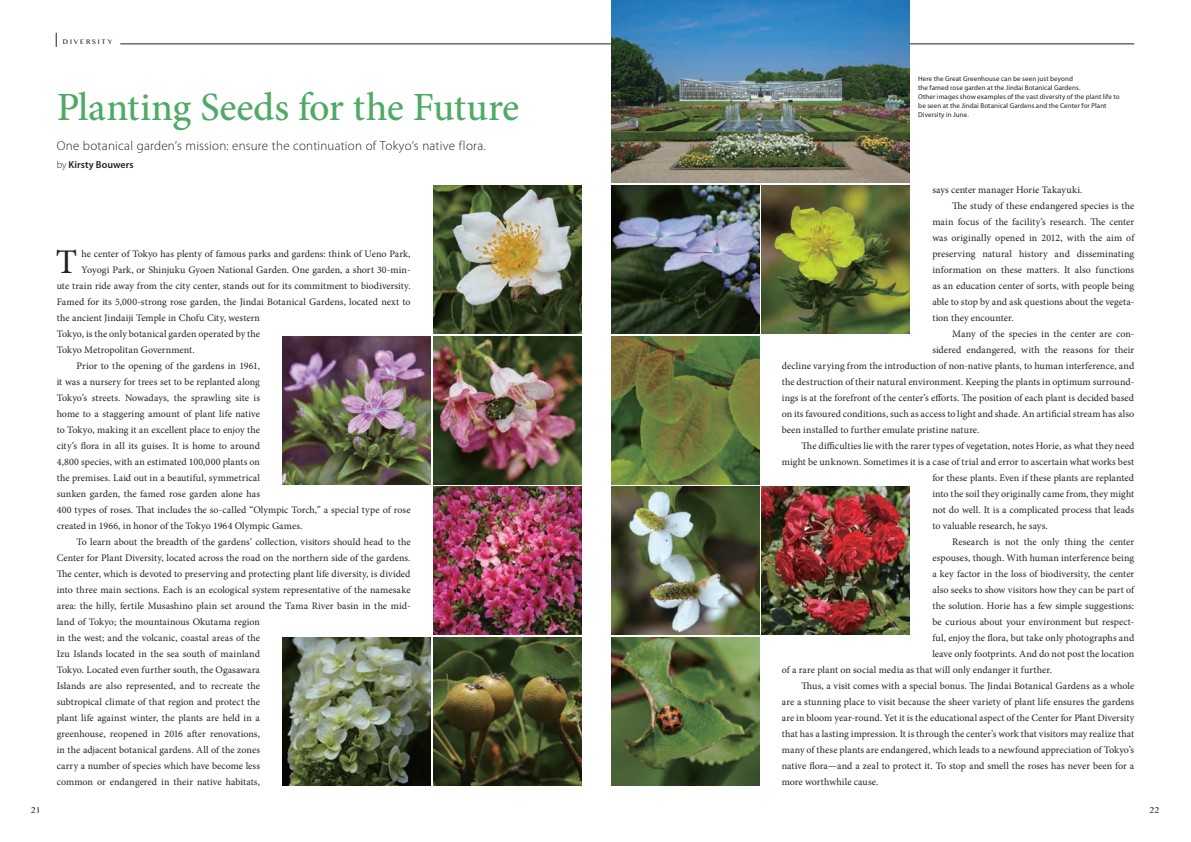
<style>
.page{position:relative;width:1191px;height:842px;background:#fff}
.page>*{position:absolute;margin:0;border:0;box-sizing:border-box;transform-origin:0 0}
.t1{font:500 40px "Minion Pro";letter-spacing:-.01em;color:#4faa66}
.t2{font:34.6px "Minion Pro";color:#231f20}
.t3{font:300 13px "Myriad Pro";letter-spacing:.015em;color:#231f20}
.t4{font:10px "Minion Pro";letter-spacing:.005em;color:#231f20}
.t5{font:600 10px "Myriad Pro";letter-spacing:.005em;color:#231f20}
.t6{font:10px "Khmer MN";color:#231f20}
.t7{font:8px "Khmer MN";letter-spacing:.225em;color:#231f20}
.t8{font:7px/9px "Myriad Pro";letter-spacing:.01em;color:#231f20}
.s1{font-weight:300}
</style>
<div class="page">
<hr style="left:120px;top:44px;width:1014px;height:1px;background:#231f20">
<svg style="left:56px;top:33px;width:1px;height:14px"></svg>
<img style="left:611px;top:0;width:298px;height:183px">
<img style="left:433px;top:186px;width:148px;height:148px">
<img style="left:761px;top:186px;width:148px;height:148px">
<img style="left:283px;top:336px;width:148px;height:148px">
<img style="left:433px;top:336px;width:148px;height:148px">
<img style="left:433px;top:487px;width:148px;height:148px">
<img style="left:283px;top:637px;width:148px;height:148px">
<img style="left:433px;top:637px;width:148px;height:148px">
<img style="left:611px;top:186px;width:148px;height:148px">
<img style="left:611px;top:336px;width:148px;height:148px">
<img style="left:761px;top:487px;width:148px;height:148px">
<img style="left:611px;top:487px;width:148px;height:148px">
<img style="left:611px;top:637px;width:148px;height:148px">
<p class="t7" style="left:63px;top:37px;width:51px">DIVERSITY</p>
<h1 class="t1" style="left:57px;top:80px;width:464px">Planting Seeds for the Future</h1>
<h3 class="t3" style="left:57px;top:138px;width:431px">One botanical garden’s mission: ensure the continuation of Tokyo’s native flora.</h3>
<p class="t5" style="left:57px;top:158px;width:78px"><span class="s1">by</span> Kirsty Bouwers</p>
<h2 class="t2" style="left:56px;top:238px;width:23px">T</h2>
<p class="t4" style="left:82px;top:247px;width:330px">he center of Tokyo has plenty of famous parks and gardens: think of Ueno Park,</p>
<p class="t4" style="left:82px;top:263px;width:330px">Yoyogi Park, or Shinjuku Gyoen National Garden. One garden, a short 30-min-</p>
<p class="t4" style="left:57px;top:279px;width:355px">ute train ride away from the city center, stands out for its commitment to biodiversity.</p>
<p class="t4" style="left:57px;top:295px;width:355px">Famed for its 5,000-strong rose garden, the Jindai Botanical Gardens, located next to</p>
<p class="t4" style="left:57px;top:311px;width:205px">the ancient Jindaiji Temple in Chofu City, western</p>
<p class="t4" style="left:57px;top:327px;width:205px">Tokyo, is the only botanical garden operated by the</p>
<p class="t4" style="left:57px;top:343px;width:139px">Tokyo Metropolitan Government.</p>
<p class="t4" style="left:77px;top:359px;width:185px">Prior to the opening of the gardens in 1961,</p>
<p class="t4" style="left:57px;top:375px;width:205px">it was a nursery for trees set to be replanted along</p>
<p class="t4" style="left:57px;top:391px;width:205px">Tokyo’s streets. Nowadays, the sprawling site is</p>
<p class="t4" style="left:57px;top:407px;width:205px">home to a staggering amount of plant life native</p>
<p class="t4" style="left:57px;top:423px;width:205px">to Tokyo, making it an excellent place to enjoy the</p>
<p class="t4" style="left:57px;top:439px;width:205px">city’s flora in all its guises. It is home to around</p>
<p class="t4" style="left:57px;top:455px;width:205px">4,800 species, with an estimated 100,000 plants on</p>
<p class="t4" style="left:57px;top:471px;width:205px">the premises. Laid out in a beautiful, symmetrical</p>
<p class="t4" style="left:57px;top:487px;width:205px">sunken garden, the famed rose garden alone has</p>
<p class="t4" style="left:57px;top:503px;width:355px">400 types of roses. That includes the so-called “Olympic Torch,” a special type of rose</p>
<p class="t4" style="left:57px;top:519px;width:247px">created in 1966, in honor of the Tokyo 1964 Olympic Games.</p>
<p class="t4" style="left:77px;top:535px;width:335px">To learn about the breadth of the gardens’ collection, visitors should head to the</p>
<p class="t4" style="left:57px;top:551px;width:355px">Center for Plant Diversity, located across the road on the northern side of the gardens.</p>
<p class="t4" style="left:57px;top:567px;width:355px">The center, which is devoted to preserving and protecting plant life diversity, is divided</p>
<p class="t4" style="left:57px;top:583px;width:355px">into three main sections. Each is an ecological system representative of the namesake</p>
<p class="t4" style="left:57px;top:599px;width:355px">area: the hilly, fertile Musashino plain set around the Tama River basin in the mid-</p>
<p class="t4" style="left:57px;top:615px;width:205px">land of Tokyo; the mountainous Okutama region</p>
<p class="t4" style="left:57px;top:631px;width:205px">in the west; and the volcanic, coastal areas of the</p>
<p class="t4" style="left:57px;top:647px;width:205px">Izu Islands located in the sea south of mainland</p>
<p class="t4" style="left:57px;top:663px;width:205px">Tokyo. Located even further south, the Ogasawara</p>
<p class="t4" style="left:57px;top:679px;width:205px">Islands are also represented, and to recreate the</p>
<p class="t4" style="left:57px;top:695px;width:205px">subtropical climate of that region and protect the</p>
<p class="t4" style="left:57px;top:711px;width:205px">plant life against winter, the plants are held in a</p>
<p class="t4" style="left:57px;top:727px;width:205px">greenhouse, reopened in 2016 after renovations,</p>
<p class="t4" style="left:57px;top:743px;width:205px">in the adjacent botanical gardens. All of the zones</p>
<p class="t4" style="left:57px;top:759px;width:205px">carry a number of species which have become less</p>
<p class="t4" style="left:57px;top:775px;width:205px">common or endangered in their native habitats,</p>
<p class="t8" style="left:918px;top:74px;width:203px">Here the Great Greenhouse can be seen just beyond<br>the famed rose garden at the Jindai Botanical Gardens.<br>Other images show examples of the vast diversity of the plant life to be seen at the Jindai Botanical Gardens and the Center for Plant Diversity in June.</p>
<p class="t4" style="left:932px;top:183px;width:152px">says center manager Horie Takayuki.</p>
<p class="t4" style="left:952px;top:199px;width:183px">The study of these endangered species is the</p>
<p class="t4" style="left:932px;top:215px;width:203px">main focus of the facility’s research. The center</p>
<p class="t4" style="left:932px;top:231px;width:203px">was originally opened in 2012, with the aim of</p>
<p class="t4" style="left:932px;top:247px;width:203px">preserving natural history and disseminating</p>
<p class="t4" style="left:932px;top:263px;width:203px">information on these matters. It also functions</p>
<p class="t4" style="left:932px;top:279px;width:203px">as an education center of sorts, with people being</p>
<p class="t4" style="left:932px;top:295px;width:203px">able to stop by and ask questions about the vegeta-</p>
<p class="t4" style="left:932px;top:311px;width:83px">tion they encounter.</p>
<p class="t4" style="left:952px;top:327px;width:183px">Many of the species in the center are con-</p>
<p class="t4" style="left:932px;top:343px;width:203px">sidered endangered, with the reasons for their</p>
<p class="t4" style="left:782px;top:359px;width:354px">decline varying from the introduction of non-native plants, to human interference, and</p>
<p class="t4" style="left:782px;top:375px;width:354px">the destruction of their natural environment. Keeping the plants in optimum surround-</p>
<p class="t4" style="left:782px;top:391px;width:354px">ings is at the forefront of the center’s efforts. The position of each plant is decided based</p>
<p class="t4" style="left:782px;top:407px;width:354px">on its favoured conditions, such as access to light and shade. An artificial stream has also</p>
<p class="t4" style="left:782px;top:423px;width:199px">been installed to further emulate pristine nature.</p>
<p class="t4" style="left:801px;top:439px;width:334px">The difficulties lie with the rarer types of vegetation, notes Horie, as what they need</p>
<p class="t4" style="left:782px;top:455px;width:354px">might be unknown. Sometimes it is a case of trial and error to ascertain what works best</p>
<p class="t4" style="left:932px;top:471px;width:203px">for these plants. Even if these plants are replanted</p>
<p class="t4" style="left:932px;top:487px;width:203px">into the soil they originally came from, they might</p>
<p class="t4" style="left:932px;top:503px;width:203px">not do well. It is a complicated process that leads</p>
<p class="t4" style="left:932px;top:519px;width:117px">to valuable research, he says.</p>
<p class="t4" style="left:952px;top:535px;width:183px">Research is not the only thing the center</p>
<p class="t4" style="left:932px;top:551px;width:203px">espouses, though. With human interference being</p>
<p class="t4" style="left:932px;top:567px;width:203px">a key factor in the loss of biodiversity, the center</p>
<p class="t4" style="left:932px;top:583px;width:203px">also seeks to show visitors how they can be part of</p>
<p class="t4" style="left:932px;top:599px;width:203px">the solution. Horie has a few simple suggestions:</p>
<p class="t4" style="left:932px;top:615px;width:203px">be curious about your environment but respect-</p>
<p class="t4" style="left:932px;top:631px;width:203px">ful, enjoy the flora, but take only photographs and</p>
<p class="t4" style="left:932px;top:647px;width:203px">leave only footprints. And do not post the location</p>
<p class="t4" style="left:782px;top:663px;width:272px">of a rare plant on social media as that will only endanger it further.</p>
<p class="t4" style="left:801px;top:679px;width:334px">Thus, a visit comes with a special bonus. The Jindai Botanical Gardens as a whole</p>
<p class="t4" style="left:782px;top:695px;width:354px">are a stunning place to visit because the sheer variety of plant life ensures the gardens</p>
<p class="t4" style="left:782px;top:711px;width:354px">are in bloom year-round. Yet it is the educational aspect of the Center for Plant Diversity</p>
<p class="t4" style="left:782px;top:727px;width:354px">that has a lasting impression. It is through the center’s work that visitors may realize that</p>
<p class="t4" style="left:782px;top:743px;width:354px">many of these plants are endangered, which leads to a newfound appreciation of Tokyo’s</p>
<p class="t4" style="left:782px;top:759px;width:354px">native flora—and a zeal to protect it. To stop and smell the roses has never been for a</p>
<p class="t4" style="left:782px;top:775px;width:98px">more worthwhile cause.</p>
<p class="t6" style="left:31px;top:803px;width:11px">21</p>
<p class="t6" style="left:1149px;top:803px;width:11px">22</p>
</div>
